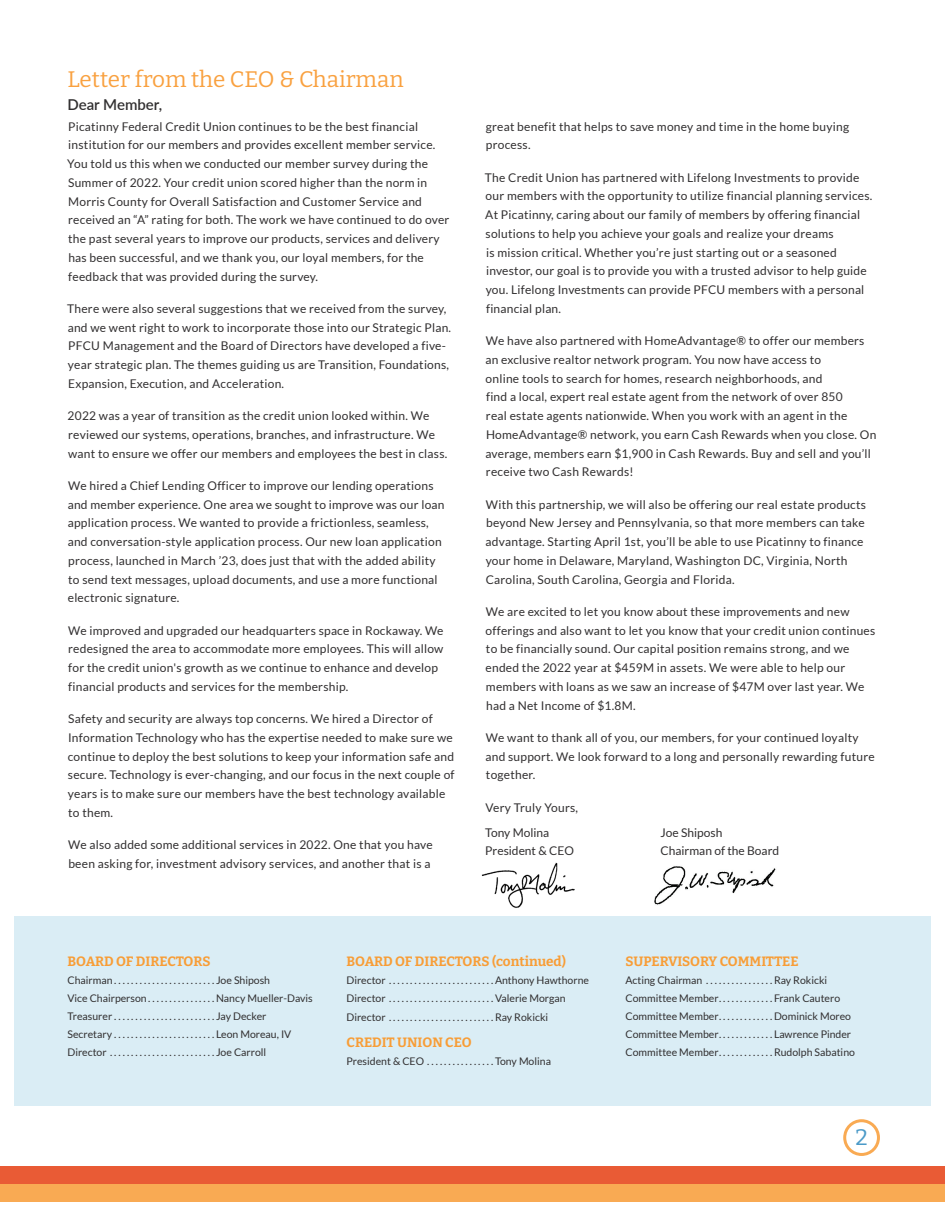
<style>
.page{position:relative;width:945px;height:1215px;background:#fff}
.page>*{position:absolute;margin:0;border:0;box-sizing:border-box;transform-origin:0 0}
.t1{font:22.5px "Bitter";color:#f9a140}
.t2{font:22.5px "Bitter";color:#4b9ac8}
.body{font:600 15px "Lato";color:#312f30}
.committee{font:700 13.5px "Bitter";color:#f89d36}
.body-2{font:12px/18.8px "Lato";letter-spacing:.02em;color:#312f30}
.body-3{font:12px/18px "Lato";color:#312f30}
.dots{font:10.5px "Lato";color:#312f30}
</style>
<div class="page">
<div style="left:14px;top:916px;width:917px;height:190px;background:#daedf5"></div>
<div style="left:0;top:1184px;width:945px;height:18px;background:#f9aa53"></div>
<div style="left:0;top:1167px;width:945px;height:17px;background:#e95b35"></div>
<div style="left:843px;top:1119px;width:37px;height:37px;border:3px solid #f9aa53;border-radius:50%"></div>
<img style="left:655px;top:866px;width:121px;height:39px">
<img style="left:481px;top:862px;width:94px;height:46px">
<p class="t1" style="left:68px;top:65px;width:338px">Letter from the CEO &amp; Chairman</p>
<p class="body" style="left:68px;top:94px;width:96px">Dear Member,</p>
<p class="body-2" style="left:67px;top:117px;width:384px">Picatinny Federal Credit Union continues to be the best financial institution for our members and provides excellent member service.<br>You told us this when we conducted our member survey during the Summer of 2022. Your credit union scored higher than the norm in Morris County for Overall Satisfaction and Customer Service and received an “A” rating for both. The work we have continued to do over the past several years to improve our products, services and delivery has been successful, and we thank you, our loyal members, for the feedback that was provided during the survey.</p>
<p class="body-2" style="left:67px;top:299px;width:385px">There were also several suggestions that we received from the survey, and we went right to work to incorporate those into our Strategic Plan.<br>PFCU Management and the Board of Directors have developed a five&shy;year strategic plan. The themes guiding us are Transition, Foundations, Expansion, Execution, and Acceleration.</p>
<p class="body-2" style="left:68px;top:406px;width:381px">2022 was a year of transition as the credit union looked within. We reviewed our systems, operations, branches, and infrastructure. We want to ensure we offer our members and employees the best in class.</p>
<p class="body-2" style="left:68px;top:476px;width:378px">We hired a Chief Lending Officer to improve our lending operations and member experience. One area we sought to improve was our loan application process. We wanted to provide a frictionless, seamless, and conversation-style application process. Our new loan application process, launched in March ’23, does just that with the added ability to send text messages, upload documents, and use a more functional electronic signature.</p>
<p class="body-2" style="left:68px;top:621px;width:377px">We improved and upgraded our headquarters space in Rockaway. We redesigned the area to accommodate more employees. This will allow for the credit union's growth as we continue to enhance and develop financial products and services for the membership.</p>
<p class="body-2" style="left:68px;top:709px;width:388px">Safety and security are always top concerns. We hired a Director of Information Technology who has the expertise needed to make sure we continue to deploy the best solutions to keep your information safe and secure. Technology is ever-changing, and our focus in the next couple of years is to make sure our members have the best technology available to them.</p>
<p class="body-2" style="left:68px;top:835px;width:366px">We also added some additional services in 2022. One that you have been asking for, investment advisory services, and another that is a</p>
<p class="body-2" style="left:486px;top:117px;width:365px">great benefit that helps to save money and time in the home buying process.</p>
<p class="body-2" style="left:485px;top:168px;width:389px">The Credit Union has partnered with Lifelong Investments to provide our members with the opportunity to utilize financial planning services.<br>At Picatinny, caring about our family of members by offering financial solutions to help you achieve your goals and realize your dreams<br>is mission critical. Whether you’re just starting out or a seasoned investor, our goal is to provide you with a trusted advisor to help guide you. Lifelong Investments can provide PFCU members with a personal financial plan.</p>
<p class="body-2" style="left:485px;top:331px;width:392px">We have also partnered with HomeAdvantage® to offer our members an exclusive realtor network program. You now have access to<br>online tools to search for homes, research neighborhoods, and<br>find a local, expert real estate agent from the network of over 850<br>real estate agents nationwide. When you work with an agent in the HomeAdvantage® network, you earn Cash Rewards when you close. On average, members earn $1,900 in Cash Rewards. Buy and sell and you’ll receive two Cash Rewards!</p>
<p class="body-2" style="left:485px;top:495px;width:382px">With this partnership, we will also be offering our real estate products beyond New Jersey and Pennsylvania, so that more members can take advantage. Starting April 1st, you’ll be able to use Picatinny to finance your home in Delaware, Maryland, Washington DC, Virginia, North Carolina, South Carolina, Georgia and Florida.</p>
<p class="body-2" style="left:486px;top:602px;width:391px">We are excited to let you know about these improvements and new offerings and also want to let you know that your credit union continues to be financially sound. Our capital position remains strong, and we ended the 2022 year at $459M in assets. We were able to help our members with loans as we saw an increase of $47M over last year. We had a Net Income of $1.8M.</p>
<p class="body-2" style="left:485px;top:728px;width:391px">We want to thank all of you, our members, for your continued loyalty and support. We look forward to a long and personally rewarding future together.</p>
<p class="body-2" style="left:486px;top:798px;width:94px">Very Truly Yours,</p>
<p class="body-3" style="left:485px;top:824px;width:90px">Tony Molina<br>President &amp; CEO</p>
<p class="body-3" style="left:661px;top:824px;width:120px">Joe Shiposh<br>Chairman of the Board</p>
<p class="committee" style="left:68px;top:953px;width:145px">BOARD OF DIRECTORS</p>
<p class="dots" style="left:68px;top:974px;width:49px">Chairman........................</p>
<p class="dots" style="left:216px;top:974px;width:56px">Joe Shiposh</p>
<p class="dots" style="left:68px;top:992px;width:83px">Vice Chairperson................</p>
<p class="dots" style="left:216px;top:992px;width:98px">Nancy Mueller-Davis</p>
<p class="dots" style="left:68px;top:1010px;width:48px">Treasurer........................</p>
<p class="dots" style="left:216px;top:1010px;width:52px">Jay Decker</p>
<p class="dots" style="left:68px;top:1028px;width:48px">Secretary........................</p>
<p class="dots" style="left:216px;top:1028px;width:77px">Leon Moreau, IV</p>
<p class="dots" style="left:68px;top:1046px;width:44px">Director.........................</p>
<p class="dots" style="left:216px;top:1046px;width:52px">Joe Carroll</p>
<p class="committee" style="left:346px;top:953px;width:221px">BOARD OF DIRECTORS (continued)</p>
<p class="dots" style="left:346px;top:974px;width:44px">Director.........................</p>
<p class="dots" style="left:495px;top:974px;width:96px">Anthony Hawthorne</p>
<p class="dots" style="left:346px;top:992px;width:44px">Director.........................</p>
<p class="dots" style="left:495px;top:992px;width:72px">Valerie Morgan</p>
<p class="dots" style="left:346px;top:1012px;width:44px">Director.........................</p>
<p class="dots" style="left:495px;top:1012px;width:55px">Ray Rokicki</p>
<p class="committee" style="left:346px;top:1034px;width:127px">CREDIT UNION CEO</p>
<p class="dots" style="left:346px;top:1055px;width:82px">President &amp; CEO................</p>
<p class="dots" style="left:495px;top:1055px;width:58px">Tony Molina</p>
<p class="committee" style="left:626px;top:953px;width:175px">SUPERVISORY COMMITTEE</p>
<p class="dots" style="left:626px;top:974px;width:82px">Acting Chairman ................</p>
<p class="dots" style="left:774px;top:974px;width:55px">Ray Rokicki</p>
<p class="dots" style="left:626px;top:992px;width:97px">Committee Member.............</p>
<p class="dots" style="left:774px;top:992px;width:68px">Frank Cautero</p>
<p class="dots" style="left:626px;top:1010px;width:97px">Committee Member.............</p>
<p class="dots" style="left:774px;top:1010px;width:79px">Dominick Moreo</p>
<p class="dots" style="left:626px;top:1028px;width:97px">Committee Member.............</p>
<p class="dots" style="left:774px;top:1028px;width:79px">Lawrence Pinder</p>
<p class="dots" style="left:626px;top:1046px;width:97px">Committee Member.............</p>
<p class="dots" style="left:774px;top:1046px;width:83px">Rudolph Sabatino</p>
<p class="t2" style="left:855px;top:1123px;width:14px">2</p>
</div>
